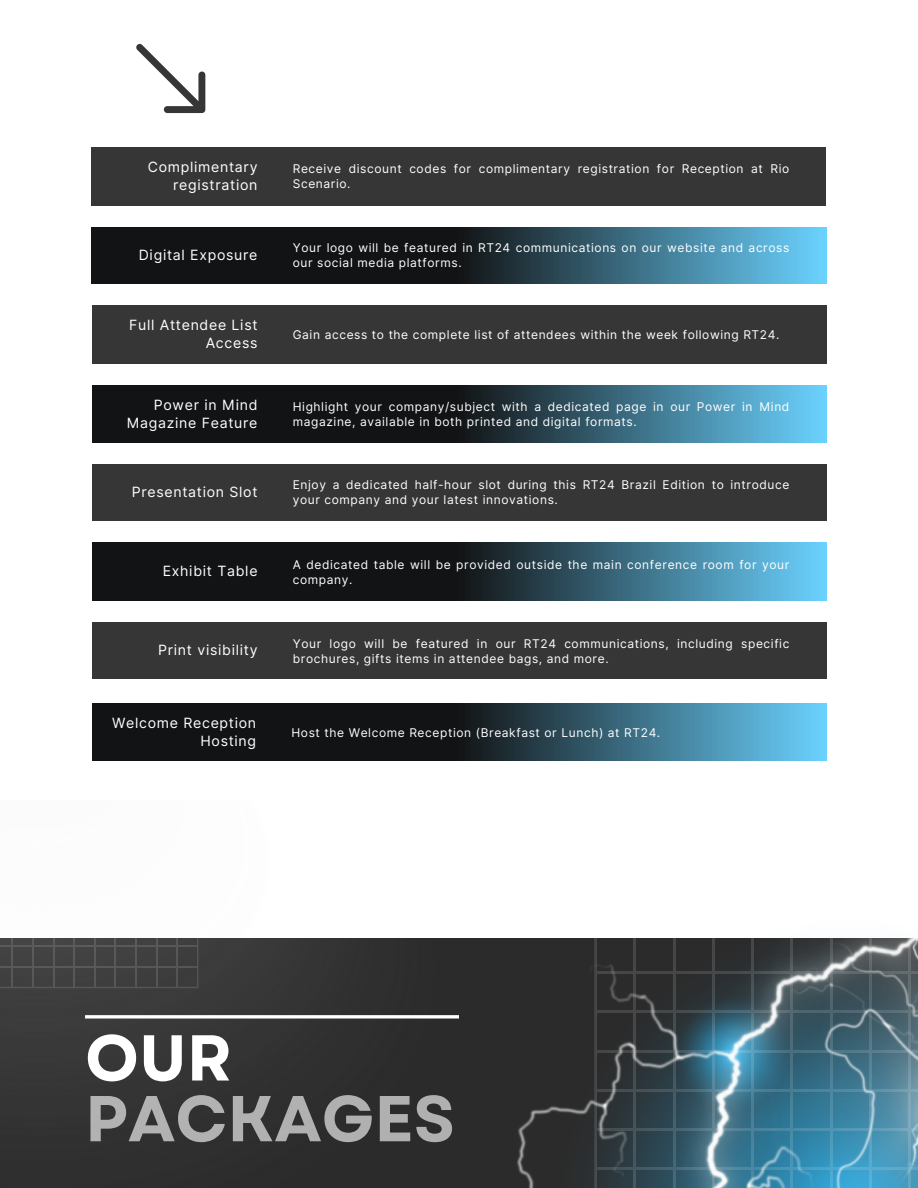
<style>
.page{position:relative;width:918px;height:1188px;background:#fff}
.page>*{position:absolute;margin:0;border:0;box-sizing:border-box;transform-origin:0 0}
.t1{font:700 64.65px/60.8px "Garet";color:#b0b0b0}
.t2{font:14.1px/18px "Inter";letter-spacing:.05em;color:#fff;text-align:right}
.t3{font:12px/15px "Inter";letter-spacing:.05em;color:#fff}
.s1{color:#fff}
</style>
<div class="page">
<div style="left:0;top:938px;width:918px;height:250px;background:#2b2b2b"></div>
<img style="left:0;top:938px;width:312px;height:149px">
<img style="left:517px;top:938px;width:401px;height:250px">
<svg style="left:85px;top:1015px;width:374px;height:4px"></svg>
<svg style="left:136px;top:44px;width:69px;height:69px"></svg>
<div style="left:92px;top:147px;width:734px;height:59px;background:#363636"></div>
<svg style="left:92px;top:227px;width:734px;height:57px;background:#28434f"></svg>
<div style="left:93px;top:305px;width:734px;height:59px;background:#363636"></div>
<svg style="left:93px;top:386px;width:734px;height:56px;background:#28434f"></svg>
<div style="left:93px;top:464px;width:734px;height:56px;background:#363636"></div>
<svg style="left:93px;top:542px;width:734px;height:59px;background:#28434f"></svg>
<div style="left:93px;top:623px;width:734px;height:56px;background:#363636"></div>
<svg style="left:93px;top:704px;width:734px;height:56px;background:#28434f"></svg>
<p class="t2" style="left:148px;top:158px;width:111px">Complimentary registration</p>
<h2 class="t3" style="left:293px;top:161px;width:498px">Receive discount codes for complimentary registration for Reception at Rio<br>Scenario.</h2>
<p class="t2" style="left:139px;top:246px;width:120px">Digital Exposure</p>
<h2 class="t3" style="left:293px;top:241px;width:498px">Your logo will be featured in RT24 communications on our website and across our social media platforms.</h2>
<p class="t2" style="left:129px;top:316px;width:130px">Full Attendee List<br>Access</p>
<h2 class="t3" style="left:293px;top:327px;width:488px">Gain access to the complete list of attendees within the week following RT24.</h2>
<p class="t2" style="left:127px;top:395px;width:132px">Power in Mind<br>Magazine Feature</p>
<h2 class="t3" style="left:293px;top:399px;width:498px">Highlight your company/subject with a dedicated page in our Power in Mind magazine, available in both printed and digital formats.</h2>
<p class="t2" style="left:132px;top:483px;width:127px">Presentation Slot</p>
<h2 class="t3" style="left:293px;top:477px;width:498px">Enjoy a dedicated half-hour slot during this RT24 Brazil Edition to introduce your company and your latest innovations.</h2>
<p class="t2" style="left:163px;top:562px;width:96px">Exhibit Table</p>
<h2 class="t3" style="left:293px;top:557px;width:498px">A dedicated table will be provided outside the main conference room for your company.</h2>
<p class="t2" style="left:158px;top:641px;width:101px">Print visibility</p>
<p class="t3" style="left:293px;top:636px;width:498px">Your logo will be featured in our RT24 communications, including specific brochures, gifts items in attendee bags, and more.</p>
<p class="t2" style="left:112px;top:713px;width:146px">Welcome Reception<br>Hosting</p>
<p class="t3" style="left:291px;top:725px;width:370px">Host the Welcome Reception (Breakfast or Lunch) at RT24.</p>
<p class="t1" style="left:85px;top:1028px;width:371px"><span class="s1">OUR<br></span>PACKAGES</p>
</div>
